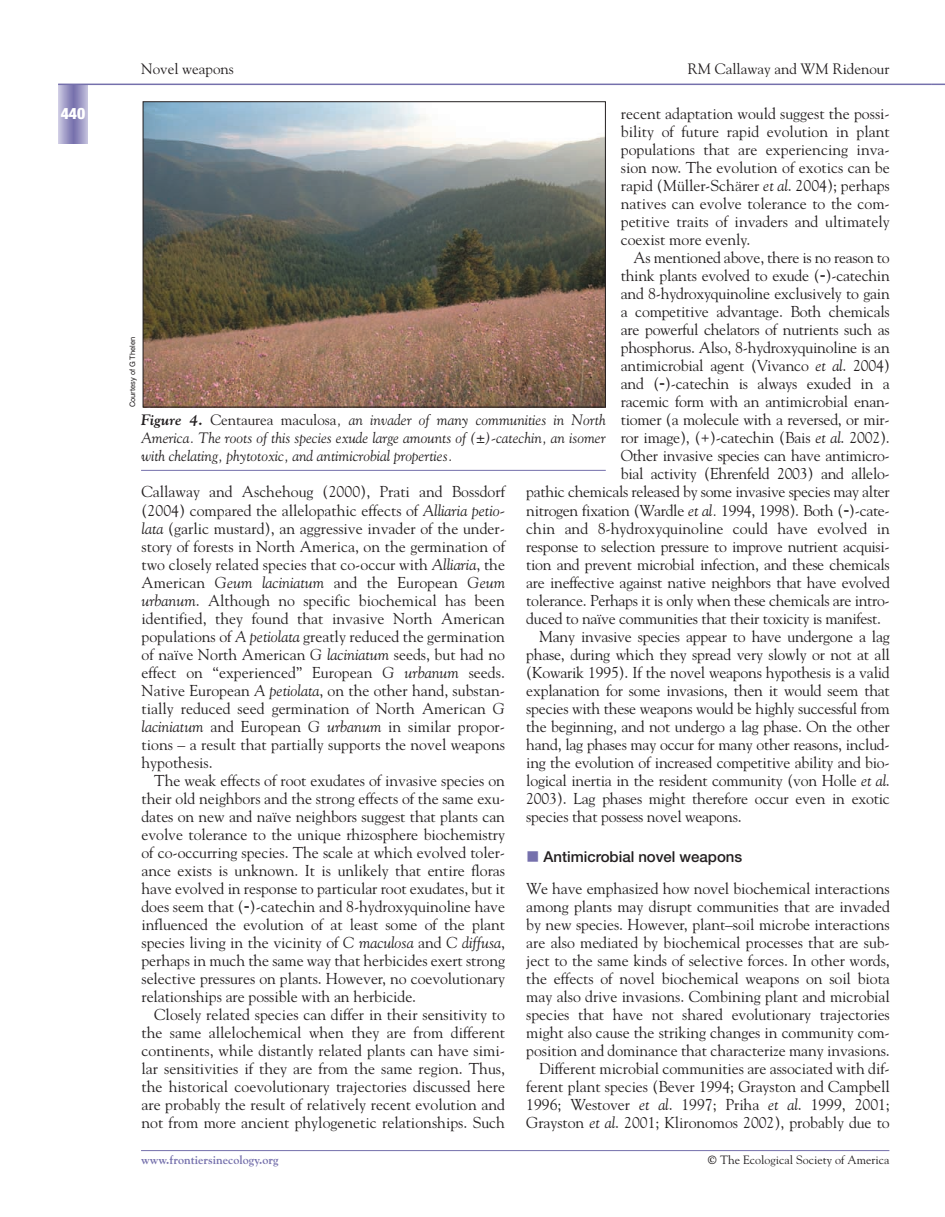
<style>
.page{position:relative;width:945px;height:1217px;background:#fff}
.page>*{position:absolute;margin:0;border:0;box-sizing:border-box;transform-origin:0 0}
.t1{font:15.75px/18px "Goudy";letter-spacing:-.015em;color:#231f20;text-align:justify}
.t2{font:900 condensed 15.75px "Helvetica Neue";color:#fff}
.t3{font:italic 15px/18px "Goudy";color:#231f20;text-align:justify}
.t4{font:15px "Goudy";color:#231f20}
.t5{font:500 15px "Helvetica Neue";color:#231f20}
.t6{font:12px "Goudy";color:#231f20}
.t7{font:700 12px "Goudy";color:#7570ac}
.t8{font:7.5px "Helvetica";color:#231f20}
.s1{font-style:italic}
.s2{font-family:"Helvetica";font-size:18px}
.s3{font-weight:700}
.s4{font-style:normal}
</style>
<div class="page">
<svg style="left:932px;top:84px;width:13px;height:1px"></svg>
<svg style="left:58px;top:85px;width:30px;height:59px;background:#9f9ac6"></svg>
<hr style="left:58px;top:84px;width:874px;height:1px;background:#7570ac">
<hr style="left:141px;top:1150px;width:748px;height:1px;background:#7570ac">
<img style="left:145px;top:103px;width:459px;height:302px">
<div style="left:143px;top:101px;width:463px;height:306px;border:1px solid #231f20"></div>
<hr style="left:141px;top:470px;width:465px;height:1px;background:#7570ac">
<p class="t2" style="left:61px;top:108px;width:26px">440</p>
<p class="t4" style="left:141px;top:62px;width:94px">Novel weapons</p>
<p class="t4" style="left:688px;top:62px;width:203px">RM Callaway and WM Ridenour</p>
<p class="t1" style="left:621px;top:106px;width:271px">recent adaptation would suggest the possi&shy;bility of future rapid evolution in plant populations that are experiencing inva&shy;sion now. The evolution of exotics can be rapid (Müller-Schärer <span class="s1">et al</span>. 2004); perhaps natives can evolve tolerance to the com&shy;petitive traits of invaders and ultimately coexist more evenly.</p>
<p class="t1" style="left:634px;top:250px;width:258px">As mentioned above, there is no reason to</p>
<p class="t1" style="left:621px;top:268px;width:271px">think plants evolved to exude (<span class="s2">-</span>)-catechin</p>
<p class="t1" style="left:621px;top:286px;width:271px">and 8-hydroxyquinoline exclusively to gain</p>
<p class="t1" style="left:621px;top:304px;width:271px">a competitive advantage. Both chemicals</p>
<p class="t1" style="left:621px;top:322px;width:271px">are powerful chelators of nutrients such as</p>
<p class="t1" style="left:621px;top:340px;width:271px">phosphorus. Also, 8-hydroxyquinoline is an</p>
<p class="t1" style="left:621px;top:358px;width:271px">antimicrobial agent (Vivanco <span class="s1">et al</span>. 2004)</p>
<p class="t1" style="left:621px;top:376px;width:271px">and (<span class="s2">-</span>)-catechin is always exuded in a</p>
<p class="t1" style="left:621px;top:394px;width:271px">racemic form with an antimicrobial enan-</p>
<p class="t1" style="left:621px;top:412px;width:271px">tiomer (a molecule with a reversed, or mir-</p>
<p class="t1" style="left:621px;top:430px;width:271px">ror image), (+)-catechin (Bais <span class="s1">et al</span>. 2002).</p>
<p class="t1" style="left:621px;top:448px;width:271px">Other invasive species can have antimicro-</p>
<p class="t1" style="left:621px;top:466px;width:271px">bial activity (Ehrenfeld 2003) and allelo-</p>
<p class="t1" style="left:526px;top:484px;width:365px">pathic chemicals released by some invasive species may alter</p>
<p class="t1" style="left:526px;top:502px;width:365px">nitrogen fixation (Wardle <span class="s1">et al.</span> 1994, 1998). Both (<span class="s2">-</span>)-cate-</p>
<p class="t1" style="left:526px;top:520px;width:365px">chin and 8-hydroxyquinoline could have evolved in</p>
<p class="t1" style="left:526px;top:538px;width:365px">response to selection pressure to improve nutrient acquisi-</p>
<p class="t1" style="left:526px;top:556px;width:365px">tion and prevent microbial infection, and these chemicals</p>
<p class="t1" style="left:526px;top:574px;width:365px">are ineffective against native neighbors that have evolved</p>
<p class="t1" style="left:526px;top:592px;width:365px">tolerance. Perhaps it is only when these chemicals are intro-</p>
<p class="t1" style="left:526px;top:610px;width:356px">duced to naïve communities that their toxicity is manifest.</p>
<p class="t1" style="left:539px;top:628px;width:352px">Many invasive species appear to have undergone a lag</p>
<p class="t1" style="left:526px;top:646px;width:365px">phase, during which they spread very slowly or not at all</p>
<p class="t1" style="left:526px;top:664px;width:365px">(Kowarik 1995). If the novel weapons hypothesis is a valid</p>
<p class="t1" style="left:526px;top:682px;width:365px">explanation for some invasions, then it would seem that</p>
<p class="t1" style="left:526px;top:700px;width:365px">species with these weapons would be highly successful from</p>
<p class="t1" style="left:526px;top:718px;width:365px">the beginning, and not undergo a lag phase. On the other</p>
<p class="t1" style="left:526px;top:736px;width:365px">hand, lag phases may occur for many other reasons, includ-</p>
<p class="t1" style="left:526px;top:754px;width:365px">ing the evolution of increased competitive ability and bio-</p>
<p class="t1" style="left:526px;top:772px;width:365px">logical inertia in the resident community (von Holle <span class="s1">et al</span>.</p>
<p class="t1" style="left:526px;top:790px;width:365px">2003). Lag phases might therefore occur even in exotic</p>
<p class="t1" style="left:526px;top:808px;width:217px">species that possess novel weapons.</p>
<p class="t5" style="left:544px;top:851px;width:200px">Antimicrobial novel weapons</p>
<p class="t1" style="left:526px;top:880px;width:365px;text-align:right">We have emphasized how novel biochemical interactions among plants may disrupt communities that are invaded by new species. However, plant–soil microbe interactions are also mediated by biochemical processes that are sub&shy;ject to the same kinds of selective forces. In other words, the effects of novel biochemical weapons on soil biota may also drive invasions. Combining plant and microbial species that have not shared evolutionary trajectories might also cause the striking changes in community com&shy;position and dominance that characterize many invasions.<br>Different microbial communities are associated with dif&shy;ferent plant species (Bever 1994; Grayston and Campbell 1996; Westover <span class="s1">et al</span>. 1997; Priha <span class="s1">et al</span>. 1999, 2001; Grayston <span class="s1">et al</span>. 2001; Klironomos 2002), probably due to</p>
<p class="t8" style="left:130px;top:407px;width:72px;rotate:-90deg">Courtesy of G Thelen</p>
<p class="t3" style="left:141px;top:412px;width:466px"><span class="s3">Figure 4.</span> <span class="s4">Centaurea maculosa</span>, an invader of many communities in North America. The roots of this species exude large amounts of (±)-catechin, an isomer with chelating, phytotoxic, and antimicrobial properties.</p>
<p class="t1" style="left:142px;top:484px;width:365px">Callaway and Aschehoug (2000), Prati and Bossdorf (2004) compared the allelopathic effects of <span class="s1">Alliaria petio&shy;lata</span> (garlic mustard), an aggressive invader of the under&shy;story of forests in North America, on the germination of two closely related species that co-occur with <span class="s1">Alliaria</span>, the American <span class="s1">Geum laciniatum</span> and the European <span class="s1">Geum urbanum</span>. Although no specific biochemical has been identified, they found that invasive North American populations of <span class="s1">A petiolata</span> greatly reduced the germination of naïve North American <span class="s1">G laciniatum</span> seeds, but had no effect on “experienced” European <span class="s1">G urbanum</span> seeds.<br>Native European <span class="s1">A petiolata</span>, on the other hand, substan&shy;tially reduced seed germination of North American <span class="s1">G laciniatum</span> and European <span class="s1">G urbanum</span> in similar propor&shy;tions – a result that partially supports the novel weapons hypothesis.</p>
<p class="t1" style="left:142px;top:772px;width:365px;text-indent:13px">The weak effects of root exudates of invasive species on their old neighbors and the strong effects of the same exu&shy;dates on new and naïve neighbors suggest that plants can evolve tolerance to the unique rhizosphere biochemistry of co-occurring species. The scale at which evolved toler&shy;ance exists is unknown. It is unlikely that entire floras have evolved in response to particular root exudates, but it does seem that (<span class="s2">-</span>)-catechin and 8-hydroxyquinoline have influenced the evolution of at least some of the plant species living in the vicinity of <span class="s1">C maculosa</span> and <span class="s1">C diffusa</span>, perhaps in much the same way that herbicides exert strong selective pressures on plants. However, no coevolutionary relationships are possible with an herbicide.</p>
<p class="t1" style="left:142px;top:1006px;width:365px;text-indent:13px">Closely related species can differ in their sensitivity to the same allelochemical when they are from different continents, while distantly related plants can have simi&shy;lar sensitivities if they are from the same region. Thus, the historical coevolutionary trajectories discussed here are probably the result of relatively recent evolution and not from more ancient phylogenetic relationships. Such</p>
<p class="t7" style="left:141px;top:1155px;width:139px">www.frontiersinecology.org</p>
<p class="t6" style="left:708px;top:1155px;width:183px"><span class="s3">©</span> The Ecological Society of America</p>
</div>
